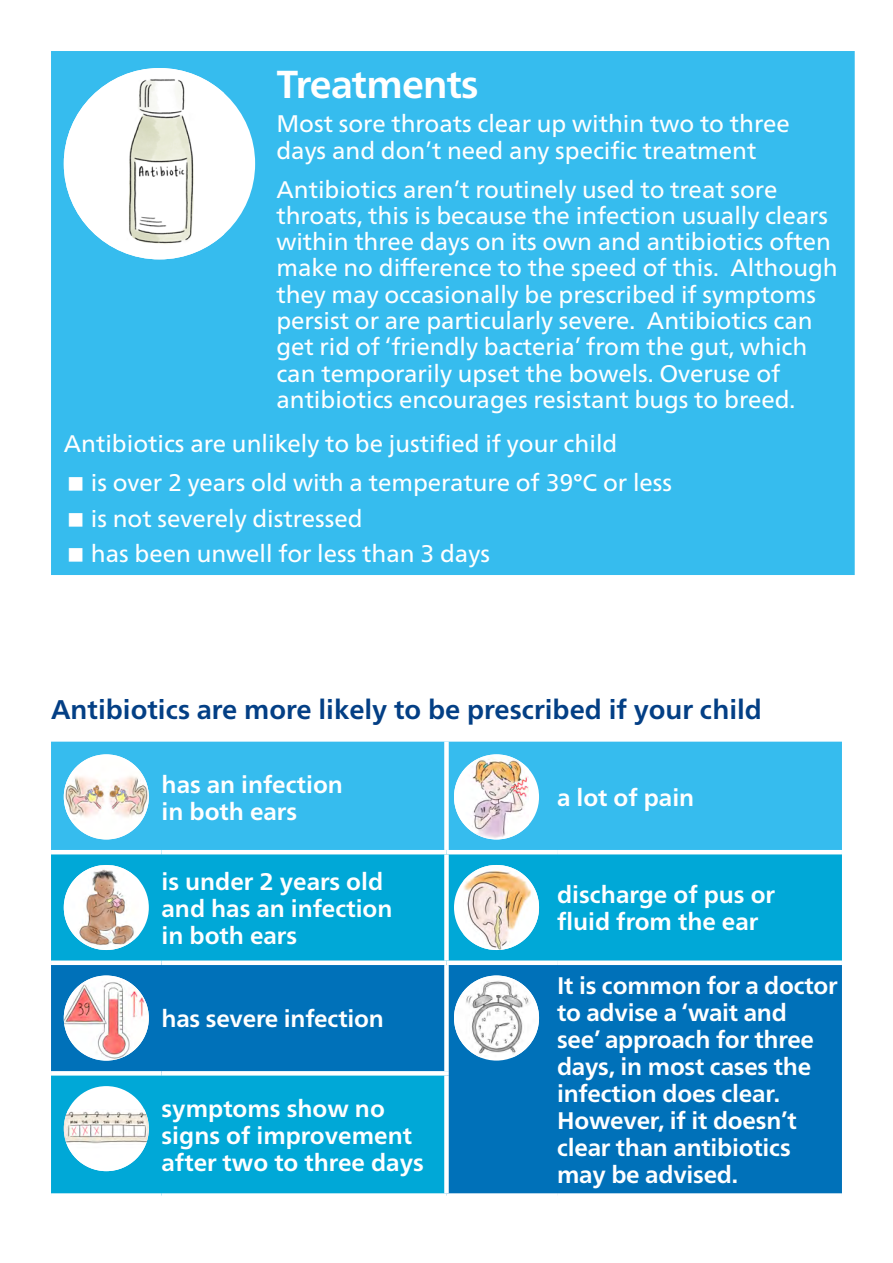
<style>
.page{position:relative;width:893px;height:1263px;background:#fff}
.page>*{position:absolute;margin:0;border:0;box-sizing:border-box;transform-origin:0 0}
.t1{font:700 39px "Frutiger Neue LTCYR";letter-spacing:-.02em;color:#fff}
.t2{font:700 27px "Frutiger Neue LTCYR";color:#033f85}
.t3{font:24px/26.2px "Frutiger Neue LTCYR";color:#fff}
.t4{font:700 24px/27px "Frutiger Neue LTCYR";letter-spacing:-.01em;color:#fff}
</style>
<div class="page">
<div style="left:51px;top:51px;width:804px;height:524px;background:#36bcee"></div>
<div style="left:64px;top:68px;width:191px;height:191px;background:#fff;border-radius:50%"></div>
<img style="left:64px;top:68px;width:160px;height:191px">
<div style="left:51px;top:742px;width:791px;height:108px;background:#36bcee"></div>
<div style="left:51px;top:854px;width:791px;height:106px;background:#00a8d7"></div>
<svg style="left:51px;top:965px;width:791px;height:228px;background:#007fc0"></svg>
<div style="left:444px;top:742px;width:5px;height:108px;background:#fff"></div>
<div style="left:444px;top:854px;width:5px;height:106px;background:#fff"></div>
<div style="left:444px;top:965px;width:5px;height:106px;background:#fff"></div>
<div style="left:444px;top:1075px;width:5px;height:118px;background:#fff"></div>
<svg style="left:51px;top:1071px;width:111px;height:4px"></svg>
<svg style="left:162px;top:1071px;width:287px;height:4px"></svg>
<img style="left:64px;top:754px;width:85px;height:85px;border-radius:43px">
<div style="left:454px;top:754px;width:85px;height:85px;background:#fff;border-radius:50%"></div>
<img style="left:454px;top:754px;width:75px;height:85px">
<div style="left:64px;top:865px;width:85px;height:85px;background:#fff;border-radius:50%"></div>
<img style="left:64px;top:865px;width:75px;height:85px">
<div style="left:454px;top:865px;width:85px;height:85px;background:#fff;border-radius:50%"></div>
<img style="left:463px;top:865px;width:76px;height:85px">
<img style="left:64px;top:975px;width:85px;height:85px;border-radius:43px">
<img style="left:454px;top:975px;width:85px;height:82px">
<div style="left:64px;top:1086px;width:85px;height:85px;background:#fff;border-radius:50%"></div>
<img style="left:64px;top:1109px;width:85px;height:62px">
<svg style="left:69px;top:477px;width:14px;height:14px"></svg>
<svg style="left:69px;top:513px;width:14px;height:13px"></svg>
<svg style="left:69px;top:548px;width:14px;height:14px"></svg>
<h1 class="t1" style="left:276px;top:61px;width:204px">Treatments</h1>
<p class="t3" style="left:276px;top:111px;width:515px">Most sore throats clear up within two to three days and don’t need any specific treatment</p>
<p class="t3" style="left:276px;top:176px;width:563px">Antibiotics aren’t routinely used to treat sore throats, this is because the infection usually clears within three days on its own and antibiotics often make no difference to the speed of this. Although they may occasionally be prescribed if symptoms persist or are particularly severe. Antibiotics can get rid of ‘friendly bacteria’ from the gut, which can temporarily upset the bowels. Overuse of antibiotics encourages resistant bugs to breed.</p>
<p class="t3" style="left:91px;top:423px;width:583px;line-height:39.8px;text-indent:-27px">Antibiotics are unlikely to be justified if your child<br>is over 2 years old with a temperature of 39°C or less</p>
<p class="t3" style="left:91px;top:501px;width:401px;line-height:35.5px">is not severely distressed<br>has been unwell for less than 3 days</p>
<p class="t2" style="left:51px;top:693px;width:712px">Antibiotics are more likely to be prescribed if your child</p>
<p class="t4" style="left:162px;top:770px;width:183px">has an infection in both ears</p>
<p class="t4" style="left:162px;top:868px;width:232px">is under 2 years old and has an infection in both ears</p>
<p class="t4" style="left:162px;top:1005px;width:224px">has severe infection</p>
<p class="t4" style="left:162px;top:1094px;width:264px">symptoms show no signs of improvement after two to three days</p>
<p class="t4" style="left:557px;top:784px;width:139px">a lot of pain</p>
<p class="t4" style="left:557px;top:881px;width:219px">discharge of pus or fluid from the ear</p>
<p class="t4" style="left:557px;top:972px;width:282px">It is common for a doctor to advise a ‘wait and<br>see’ approach for three days, in most cases the infection does clear.<br>However, if it doesn’t clear than antibiotics may be advised.</p>
</div>
